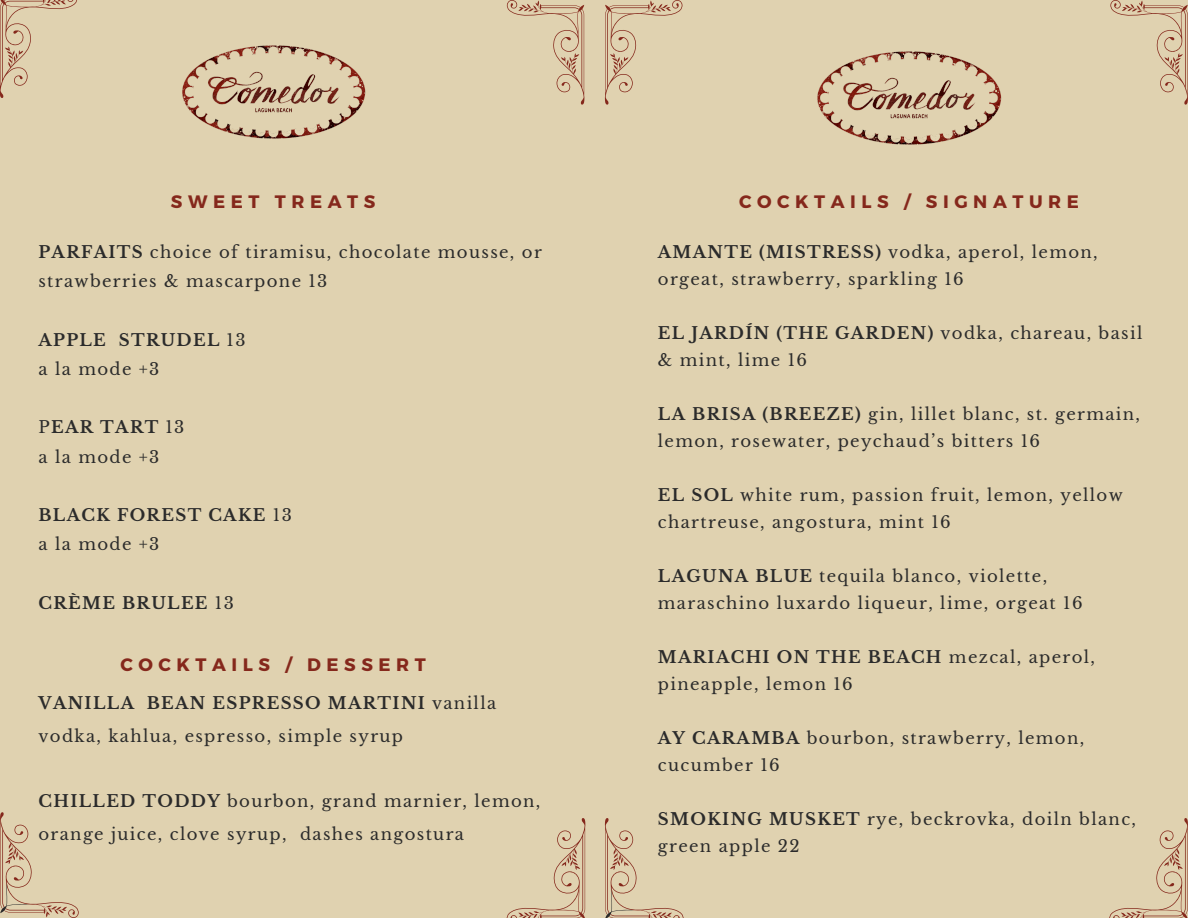
<style>
.page{position:relative;width:1188px;height:918px;background:#e0d2b0}
.page>*{position:absolute;margin:0;border:0;box-sizing:border-box;transform-origin:0 0}
.t1{font:700 18px "Montserrat";letter-spacing:.31em;color:#85281c}
.t2{font:16.5px/27px "Libre Baskerville";letter-spacing:.08em;color:#2b2b2b}
.t3{font:700 16.5px "Libre Baskerville";letter-spacing:.08em;color:#2b2b2b}
.s1{font-weight:700}
.s2{font-weight:400}
</style>
<div class="page">
<img style="left:182px;top:45px;width:184px;height:94px">
<svg style="left:0;top:812px;width:79px;height:106px"></svg>
<svg style="left:507px;top:818px;width:78px;height:100px"></svg>
<svg style="left:0;top:0;width:77px;height:98px"></svg>
<svg style="left:507px;top:0;width:77px;height:105px"></svg>
<img style="left:817px;top:51px;width:185px;height:94px">
<svg style="left:605px;top:818px;width:79px;height:100px"></svg>
<svg style="left:1110px;top:818px;width:78px;height:100px"></svg>
<svg style="left:605px;top:0;width:77px;height:105px"></svg>
<svg style="left:1110px;top:0;width:78px;height:105px"></svg>
<p class="t1" style="left:171px;top:190px;width:206px">SWEET TREATS</p>
<p class="t2" style="left:38px;top:238px;width:505px;line-height:29.2px"><span class="s1">PARFAITS</span> choice of tiramisu, chocolate mousse, or strawberries &amp; mascarpone 13</p>
<p class="t3" style="left:38px;top:330px;width:209px">APPLE STRUDEL <span class="s2">13</span></p>
<p class="t2" style="left:38px;top:356px;width:122px">a la mode +3</p>
<p class="t3" style="left:38px;top:417px;width:147px"><span class="s2">P</span>EAR TART <span class="s2">13</span></p>
<p class="t2" style="left:38px;top:443px;width:122px">a la mode +3</p>
<p class="t3" style="left:38px;top:505px;width:255px">BLACK FOREST CAKE <span class="s2">13</span></p>
<p class="t2" style="left:38px;top:531px;width:122px">a la mode +3</p>
<p class="t3" style="left:38px;top:593px;width:197px">CRÈME BRULEE <span class="s2">13</span></p>
<p class="t1" style="left:120px;top:653px;width:307px">COCKTAILS / DESSERT</p>
<p class="t2" style="left:38px;top:687px;width:459px;line-height:32.7px"><span class="s1">VANILLA BEAN ESPRESSO MARTINI</span> vanilla vodka, kahlua, espresso, simple syrup</p>
<p class="t2" style="left:38px;top:785px;width:503px;line-height:32.7px"><span class="s1">CHILLED TODDY</span> bourbon, grand marnier, lemon, orange juice, clove syrup, dashes angostura</p>
<p class="t1" style="left:739px;top:190px;width:341px">COCKTAILS / SIGNATURE</p>
<p class="t2" style="left:658px;top:239px;width:441px"><span class="s1">AMANTE (MISTRESS)</span> vodka, aperol, lemon, orgeat, strawberry, sparkling 16</p>
<p class="t2" style="left:658px;top:320px;width:486px"><span class="s1">EL JARDÍN (THE GARDEN)</span> vodka, chareau, basil &amp; mint, lime 16</p>
<p class="t2" style="left:658px;top:401px;width:484px"><span class="s1">LA BRISA (BREEZE)</span> gin, lillet blanc, st. germain, lemon, rosewater, peychaud’s bitters 16</p>
<p class="t2" style="left:658px;top:482px;width:466px"><span class="s1">EL SOL</span> white rum, passion fruit, lemon, yellow chartreuse, angostura, mint 16</p>
<p class="t2" style="left:658px;top:563px;width:426px"><span class="s1">LAGUNA BLUE</span> tequila blanco, violette, maraschino luxardo liqueur, lime, orgeat 16</p>
<p class="t2" style="left:658px;top:644px;width:439px"><span class="s1">MARIACHI ON THE BEACH</span> mezcal, aperol, pineapple, lemon 16</p>
<p class="t2" style="left:658px;top:725px;width:428px"><span class="s1">AY CARAMBA</span> bourbon, strawberry, lemon, cucumber 16</p>
<p class="t2" style="left:658px;top:806px;width:480px"><span class="s1">SMOKING MUSKET</span> rye, beckrovka, doiln blanc, green apple 22</p>
</div>
